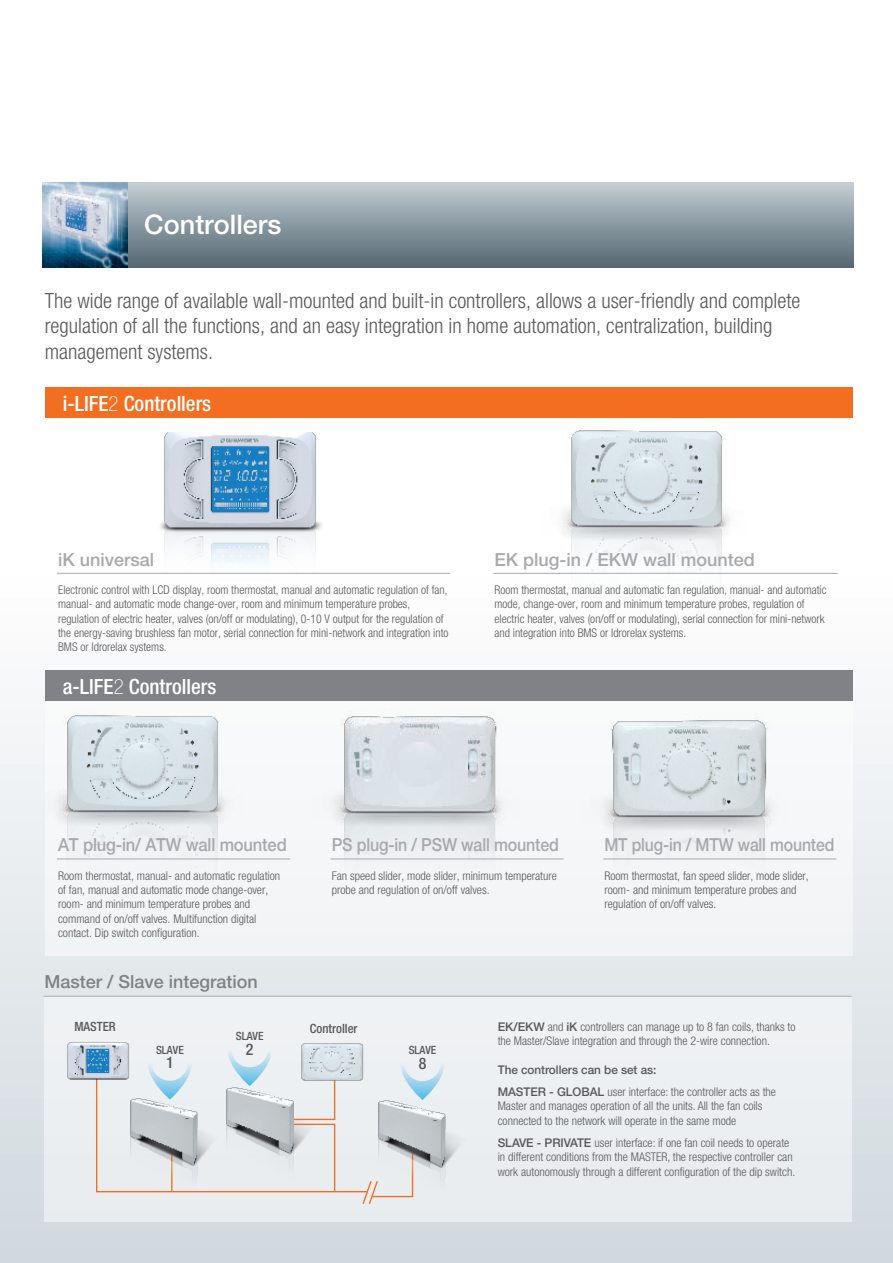
<style>
.page{position:relative;width:893px;height:1263px;background:#fff}
.page>*{position:absolute;margin:0;border:0;box-sizing:border-box;transform-origin:0 0}
.t1{font:500 27px "Helvetica Neue";color:#fff}
.t2{font:300 condensed 21px/25.5px "Helvetica Neue";color:#57585a}
.t3{font:500 condensed 21px "Helvetica Neue";color:#fff}
.t4{font:500 18px "Helvetica Neue";letter-spacing:-.01em;color:#a8a9ad}
.t5{font:500 18px "Helvetica Neue";letter-spacing:-.01em;color:#a8a9ad;scale:.92 1}
.t6{font:500 18px "Helvetica Neue";letter-spacing:-.01em;color:#a8a9ad;scale:.89 1}
.t7{font:500 18px "Helvetica Neue";letter-spacing:-.01em;color:#a8a9ad;scale:.88 1}
.t8{font:500 18px "Helvetica Neue";color:#808285}
.t9{font:500 condensed 15.9px "Helvetica Neue";color:#57585a}
.t10{font:500 condensed 12.75px "Helvetica Neue";color:#57585a}
.t11{font:300 condensed 12px/14.2px "Helvetica Neue";color:#57585a}
.t12{font:500 12px/21.9px "Helvetica Neue";letter-spacing:-.005em;color:#57585a}
.t13{font:500 condensed 11.4px "Helvetica Neue";color:#57585a}
.s1{font-weight:100}
.s2{font-weight:500;font-stretch:normal}
.s3{font-weight:300;font-stretch:condensed}
</style>
<div class="page">
<div style="left:0;top:565px;width:893px;height:698px;background:linear-gradient(to bottom,#fefeff,#d0d8de)"></div>
<div style="left:44px;top:996px;width:807px;height:226px;background:#edf0f2"></div>
<div style="left:45px;top:701px;width:808px;height:255px;background:#f3f5f7"></div>
<div style="left:44px;top:183px;width:809px;height:85px;background:linear-gradient(to bottom,#c2ccd3,#52656f)"></div>
<img style="left:43px;top:183px;width:85px;height:85px">
<img style="left:67px;top:1042px;width:28px;height:38px">
<svg style="left:95px;top:1042px;width:349px;height:162px"></svg>
<img style="left:125px;top:1093px;width:97px;height:111px">
<img style="left:222px;top:1082px;width:96px;height:110px">
<img style="left:373px;top:1096px;width:87px;height:108px">
<div style="left:45px;top:388px;width:808px;height:30px;background:#f36e21"></div>
<img style="left:132px;top:432px;width:200px;height:191px">
<img style="left:57px;top:715px;width:188px;height:144px">
<img style="left:330px;top:716px;width:192px;height:144px">
<img style="left:603px;top:720px;width:188px;height:139px">
<hr style="left:57px;top:859px;width:233px;height:1px;background:#a8a9ad">
<hr style="left:57px;top:573px;width:393px;height:1px;background:#a8a9ad">
<hr style="left:493px;top:573px;width:345px;height:1px;background:#a8a9ad">
<hr style="left:331px;top:859px;width:233px;height:1px;background:#a8a9ad">
<hr style="left:603px;top:859px;width:233px;height:1px;background:#a8a9ad">
<img style="left:541px;top:430px;width:208px;height:185px">
<hr style="left:44px;top:996px;width:807px;height:1px;background:#a8a9ad">
<div style="left:45px;top:670px;width:808px;height:31px;background:#808285"></div>
<p class="t1" style="left:144px;top:208px;width:139px">Controllers</p>
<p class="t2" style="left:45px;top:287px;width:757px">The wide range of available wall-mounted and built-in controllers, allows a user-friendly and complete regulation of all the functions, and an easy integration in home automation, centralization, building management systems.</p>
<p class="t3" style="left:63px;top:391px;width:150px">i-LIFE<span class="s1">2</span> Controllers</p>
<p class="t4" style="left:58px;top:548px;width:98px">iK universal</p>
<p class="t11" style="left:58px;top:583px;width:392px">Electronic control with LCD display, room thermostat, manual and automatic regulation of fan, manual- and automatic mode change-over, room and minimum temperature probes, regulation of electric heater, valves (on/off or modulating), 0-10 V output for the regulation of the energy-saving brushless fan motor, serial connection for mini-network and integration into BMS or Idrorelax systems.</p>
<p class="t3" style="left:63px;top:674px;width:155px">a-LIFE<span class="s1">2</span> Controllers</p>
<p class="t4" style="left:495px;top:548px;width:262px">EK plug-in / EKW wall mounted</p>
<p class="t11" style="left:495px;top:583px;width:333px">Room thermostat, manual and automatic fan regulation, manual- and automatic mode, change-over, room and minimum temperature probes, regulation of electric heater, valves (on/off or modulating), serial connection for mini-network and integration into BMS or Idrorelax systems.</p>
<p class="t5" style="left:58px;top:834px;width:250px">AT plug-in/ ATW wall mounted</p>
<p class="t11" style="left:58px;top:868px;width:224px">Room thermostat, manual- and automatic regulation of fan, manual and automatic mode change-over, room- and minimum temperature probes and command of on/off valves. Multifunction digital contact. Dip switch configuration.</p>
<p class="t8" style="left:44px;top:971px;width:215px">Master / Slave integration</p>
<p class="t6" style="left:332px;top:834px;width:257px">PS plug-in / PSW wall mounted</p>
<p class="t11" style="left:332px;top:868px;width:227px">Fan speed slider, mode slider, minimum temperature probe and regulation of on/off valves.</p>
<p class="t7" style="left:604px;top:834px;width:263px">MT plug-in / MTW wall mounted</p>
<p class="t11" style="left:604px;top:868px;width:206px">Room thermostat, fan speed slider, mode slider, room- and minimum temperature probes and regulation of on/off valves.</p>
<p class="t10" style="left:74px;top:1019px;width:43px">MASTER</p>
<p class="t10" style="left:310px;top:1021px;width:49px">Controller</p>
<p class="t13" style="left:236px;top:1029px;width:29px">SLAVE</p>
<p class="t9" style="left:246px;top:1040px;width:9px">2</p>
<p class="t13" style="left:409px;top:1043px;width:29px">SLAVE</p>
<p class="t9" style="left:419px;top:1054px;width:9px">8</p>
<p class="t13" style="left:156px;top:1043px;width:29px">SLAVE</p>
<p class="t9" style="left:166px;top:1053px;width:9px">1</p>
<p class="t11" style="left:498px;top:1019px;width:299px"><span class="s2">EK/EKW</span> and <span class="s2">iK</span> controllers can manage up to 8 fan coils, thanks to the Master/Slave integration and through the 2-wire connection.</p>
<p class="t12" style="left:498px;top:1059px;width:280px">The controllers can be set as:<br>MASTER - GLOBAL <span class="s3">user interface: the controller acts as the</span></p>
<p class="t11" style="left:498px;top:1099px;width:266px">Master and manages operation of all the units. All the fan coils connected to the network will operate in the same mode</p>
<p class="t11" style="left:498px;top:1135px;width:299px"><span class="s2">SLAVE - PRIVATE</span> user interface: if one fan coil needs to operate in different conditions from the MASTER, the respective controller can work autonomously through a different configuration of the dip switch.</p>
</div>
